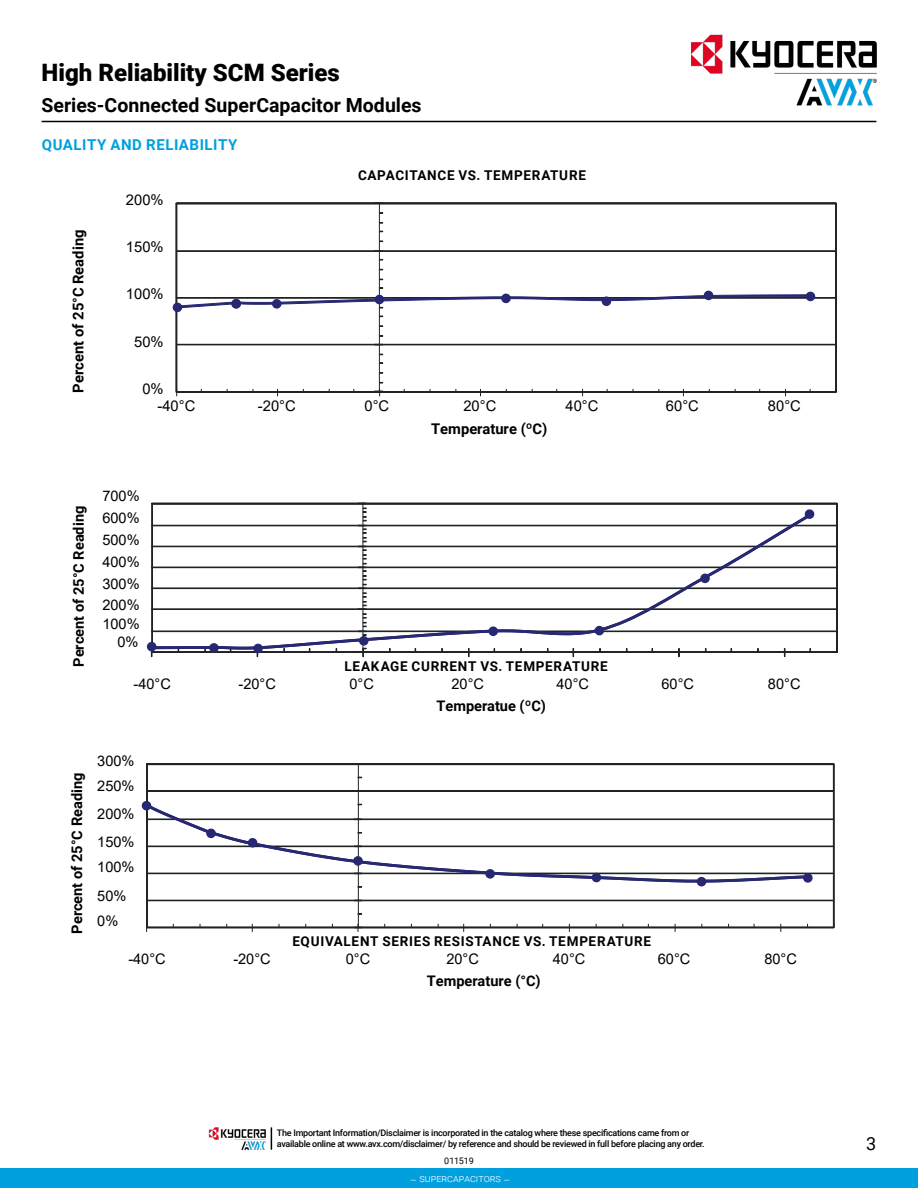
<style>
.page{position:relative;width:918px;height:1188px;background:#fff}
.page>*{position:absolute;margin:0;border:0;box-sizing:border-box;transform-origin:0 0}
.t1{font:900 24px "Roboto";color:#000}
.t2{font:700 19.5px "Roboto";color:#000}
.t3{font:18px "Roboto";color:#000}
.t4{font:700 15px "Roboto";letter-spacing:.035em;color:#00a0df}
.t5{font:14.7px "Arial";color:#000}
.t6{font:700 14.7px "Roboto";color:#000}
.t7{font:14.55px/21.5px "Arial";color:#000}
.t8{font:700 14.55px "Roboto";color:#000}
.t9{font:700 13.5px "Roboto";letter-spacing:.055em;color:#000}
.t10{font:300 10.5px "Roboto";color:#fff}
.t11{font:500 9px/10.8px "Roboto";letter-spacing:-.03em;color:#000}
.t12{font:9px "Roboto";letter-spacing:-.035em;color:#000}
</style>
<div class="page">
<hr style="left:42px;top:121px;width:834px;height:1px;background:#000">
<svg style="left:152px;top:503px;width:685px;height:149px"></svg>
<hr style="left:152px;top:652px;width:685px;height:1px;background:#202323">
<svg style="left:358px;top:503px;width:8px;height:154px"></svg>
<svg style="left:214px;top:514px;width:598px;height:135px"></svg>
<svg style="left:151px;top:646px;width:59px;height:11px"></svg>
<svg style="left:176px;top:203px;width:660px;height:189px"></svg>
<hr style="left:379px;top:204px;width:1px;height:188px;background:#202323">
<hr style="left:176px;top:392px;width:660px;height:1px;background:#202323">
<svg style="left:375px;top:389px;width:8px;height:7px"></svg>
<svg style="left:175px;top:295px;width:637px;height:13px"></svg>
<svg style="left:147px;top:764px;width:687px;height:163px"></svg>
<hr style="left:358px;top:764px;width:1px;height:163px;background:#202323">
<hr style="left:147px;top:927px;width:687px;height:1px;background:#202323">
<svg style="left:354px;top:924px;width:8px;height:8px"></svg>
<svg style="left:146px;top:804px;width:662px;height:78px"></svg>
<div style="left:173px;top:303px;width:9px;height:9px;background:#272872;border-radius:50%"></div>
<div style="left:231px;top:299px;width:10px;height:10px;background:#272872;border-radius:4px"></div>
<div style="left:272px;top:299px;width:10px;height:10px;background:#272872;border-radius:4px"></div>
<svg style="left:374px;top:294px;width:11px;height:11px"></svg>
<svg style="left:501px;top:293px;width:10px;height:11px"></svg>
<div style="left:601px;top:296px;width:11px;height:10px;background:#272872;border-radius:4px"></div>
<svg style="left:703px;top:290px;width:11px;height:11px"></svg>
<svg style="left:805px;top:291px;width:11px;height:11px"></svg>
<div style="left:700px;top:573px;width:10px;height:10px;background:#272872;border-radius:4px"></div>
<div style="left:804px;top:509px;width:11px;height:10px;background:#272872;border-radius:4px"></div>
<svg style="left:594px;top:625px;width:10px;height:11px"></svg>
<div style="left:488px;top:626px;width:10px;height:10px;background:#272872;border-radius:4px"></div>
<div style="left:359px;top:636px;width:10px;height:10px;background:#272872;border-radius:4px"></div>
<svg style="left:253px;top:643px;width:10px;height:11px"></svg>
<div style="left:209px;top:643px;width:10px;height:10px;background:#272872;border-radius:4px"></div>
<div style="left:147px;top:642px;width:10px;height:10px;background:#272872;border-radius:4px"></div>
<svg style="left:141px;top:801px;width:11px;height:10px"></svg>
<div style="left:206px;top:828px;width:10px;height:10px;background:#272872;border-radius:4px"></div>
<svg style="left:247px;top:838px;width:11px;height:10px"></svg>
<div style="left:353px;top:856px;width:10px;height:10px;background:#272872;border-radius:4px"></div>
<div style="left:485px;top:869px;width:10px;height:10px;background:#272872;border-radius:4px"></div>
<svg style="left:591px;top:872px;width:11px;height:11px"></svg>
<svg style="left:696px;top:877px;width:11px;height:10px"></svg>
<div style="left:803px;top:873px;width:10px;height:10px;background:#272872;border-radius:4px"></div>
<img style="left:669px;top:34px;width:208px;height:87px">
<div style="left:0;top:1169px;width:918px;height:19px;background:#00a0df"></div>
<img style="left:209px;top:1127px;width:57px;height:23px">
<svg style="left:271px;top:1127px;width:1px;height:23px"></svg>
<h1 class="t1" style="left:42px;top:55px;width:300px">High Reliability SCM Series</h1>
<h2 class="t2" style="left:42px;top:92px;width:381px">Series-Connected SuperCapacitor Modules</h2>
<h3 class="t4" style="left:42px;top:134px;width:197px">QUALITY AND RELIABILITY</h3>
<h3 class="t6" style="left:68px;top:393px;width:164px;rotate:-90deg">Percent of 25°C Reading</h3>
<h3 class="t5" style="left:126px;top:190px;width:39px">200%</h3>
<h3 class="t5" style="left:126px;top:237px;width:39px">150%</h3>
<h3 class="t5" style="left:126px;top:284px;width:39px">100%</h3>
<h3 class="t5" style="left:134px;top:331px;width:31px">50%</h3>
<h3 class="t5" style="left:142px;top:378px;width:23px">0%</h3>
<h3 class="t9" style="left:358px;top:166px;width:229px">CAPACITANCE VS. TEMPERATURE</h3>
<h3 class="t5" style="left:157px;top:396px;width:39px">-40°C</h3>
<h3 class="t5" style="left:258px;top:396px;width:39px">-20°C</h3>
<h3 class="t5" style="left:364px;top:396px;width:26px">0°C</h3>
<h3 class="t5" style="left:463px;top:396px;width:34px">20°C</h3>
<h3 class="t5" style="left:565px;top:396px;width:34px">40°C</h3>
<h3 class="t5" style="left:666px;top:396px;width:34px">60°C</h3>
<h3 class="t5" style="left:768px;top:396px;width:34px">80°C</h3>
<h3 class="t6" style="left:431px;top:418px;width:118px">Temperature (ºC)</h3>
<h3 class="t8" style="left:68px;top:667px;width:162px;rotate:-90deg">Percent of 25°C Reading</h3>
<h3 class="t7" style="left:102px;top:485px;width:39px;text-align:justify">700% 600% 500% 400% 300% 200% 100%</h3>
<h3 class="t7" style="left:117px;top:631px;width:23px">0%</h3>
<h3 class="t9" style="left:345px;top:657px;width:265px">LEAKAGE CURRENT VS. TEMPERATURE</h3>
<h3 class="t7" style="left:133px;top:673px;width:39px">-40°C</h3>
<h3 class="t7" style="left:238px;top:673px;width:39px">-20°C</h3>
<h3 class="t7" style="left:349px;top:673px;width:26px">0°C</h3>
<h3 class="t7" style="left:451px;top:673px;width:34px">20°C</h3>
<h3 class="t7" style="left:556px;top:673px;width:34px">40°C</h3>
<h3 class="t7" style="left:661px;top:673px;width:34px">60°C</h3>
<h3 class="t7" style="left:768px;top:673px;width:34px">80°C</h3>
<h3 class="t8" style="left:436px;top:696px;width:111px">Temperatue (ºC)</h3>
<h3 class="t8" style="left:67px;top:934px;width:162px;rotate:-90deg">Percent of 25°C Reading</h3>
<h3 class="t7" style="left:97px;top:748px;width:39px;line-height:25px">300%<br>250%</h3>
<h3 class="t7" style="left:97px;top:800px;width:39px;line-height:28px">200%<br>150%</h3>
<h3 class="t7" style="left:97px;top:853px;width:39px;line-height:28.5px">100%<br>50%</h3>
<h3 class="t7" style="left:97px;top:910px;width:23px">0%</h3>
<h3 class="t9" style="left:292px;top:932px;width:360px">EQUIVALENT SERIES RESISTANCE VS. TEMPERATURE</h3>
<h3 class="t7" style="left:128px;top:948px;width:39px">-40°C</h3>
<h3 class="t7" style="left:233px;top:948px;width:39px">-20°C</h3>
<h3 class="t7" style="left:346px;top:948px;width:26px">0°C</h3>
<h3 class="t7" style="left:446px;top:948px;width:34px">20°C</h3>
<h3 class="t7" style="left:553px;top:948px;width:34px">40°C</h3>
<h3 class="t7" style="left:658px;top:948px;width:34px">60°C</h3>
<h3 class="t7" style="left:764px;top:948px;width:34px">80°C</h3>
<h3 class="t8" style="left:427px;top:971px;width:115px">Temperature (°C)</h3>
<p class="t11" style="left:277px;top:1127px;width:429px">The Important Information/Disclaimer is incorporated in the catalog where these specifications came from or available online at www.avx.com/disclaimer/ by reference and should be reviewed in full before placing any order.</p>
<p class="t12" style="left:444px;top:1155px;width:31px">011519</p>
<p class="t10" style="left:410px;top:1171px;width:102px">– supercapacitors –</p>
<h3 class="t3" style="left:866px;top:1131px;width:12px">3</h3>
</div>
